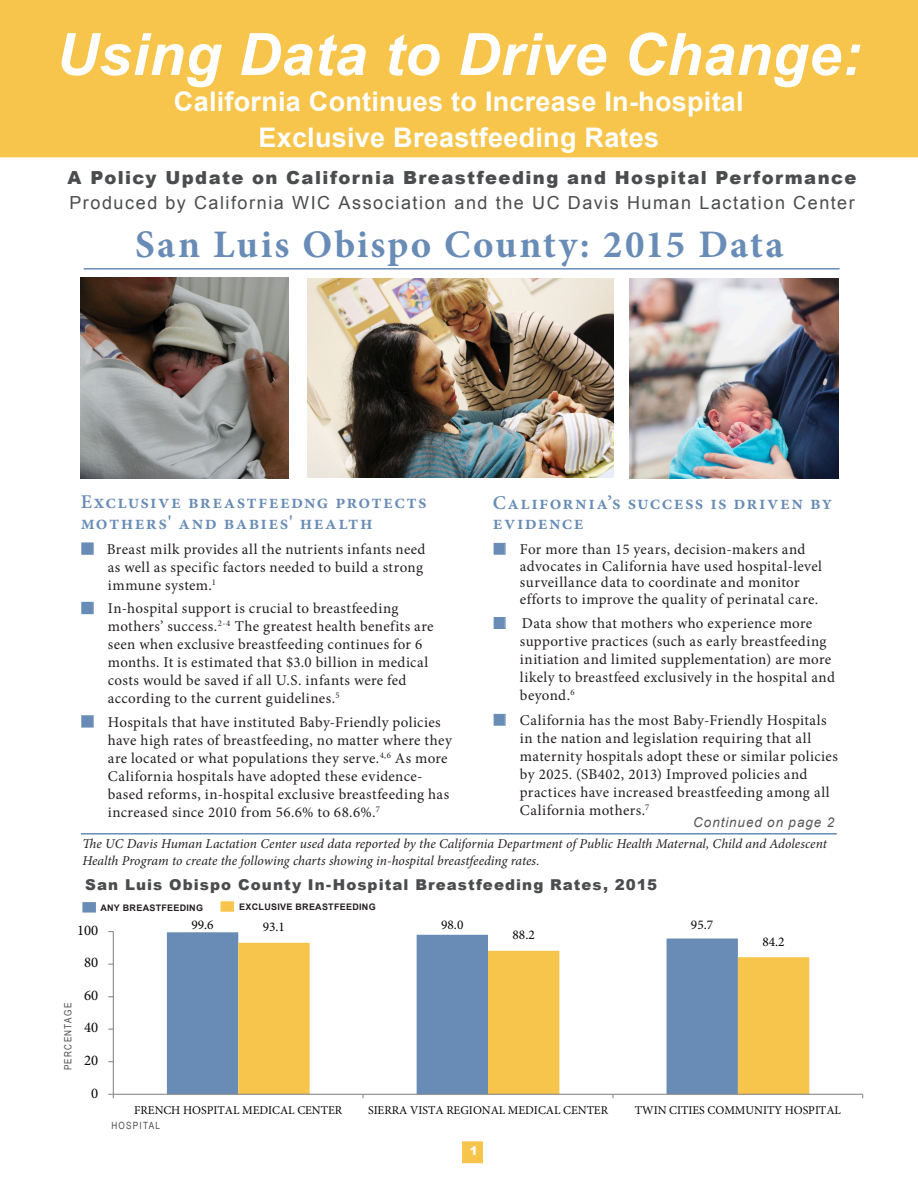
<style>
.page{position:relative;width:918px;height:1188px;background:#fff}
.page>*{position:absolute;margin:0;border:0;box-sizing:border-box;transform-origin:0 0}
.t1{font:italic 700 58.5px "Arial";letter-spacing:.01em;color:#fff}
.t2{font:700 39px "Minion Pro";letter-spacing:.055em;color:#688cb6}
.t3{font:700 27px/36px "Arial";letter-spacing:.01em;color:#fff;text-align:center}
.t4{font:600 19.5px/20.2px "Minion Pro";letter-spacing:.07em;color:#688cb6}
.t5{font:18px "Arial";letter-spacing:.085em;color:#4b4c4d}
.t6{font:900 18px "Arial";letter-spacing:.08em;color:#4b4c4d}
.t7{font:15px/18px "Minion Pro";letter-spacing:.025em;color:#231f20}
.t8{font:900 15px "Arial";letter-spacing:.07em;color:#4b4c4d}
.t9{font:14.7px "Minion Pro";color:#050504}
.t10{font:italic 13.5px/16.5px "Minion Pro";color:#231f20}
.t11{font:italic 13.5px "Arial";letter-spacing:.065em;color:#57585a}
.t12{font:13.35px "Minion Pro";color:#050504}
.t13{font:12px "Minion Pro";letter-spacing:-.005em;color:#050504}
.t14{font:900 12px "Arial";color:#fff}
.t15{font:10.05px "Arial Narrow";letter-spacing:.13em;color:#4b4c4d}
.t16{font:700 9px "Arial";letter-spacing:.03em;color:#231f20}
</style>
<div class="page">
<div style="left:494px;top:543px;width:11px;height:12px;border:1px solid #688cb6"></div>
<div style="left:494px;top:617px;width:11px;height:12px;border:1px solid #688cb6"></div>
<div style="left:494px;top:714px;width:11px;height:12px;border:1px solid #688cb6"></div>
<div style="left:81px;top:542px;width:13px;height:13px;border:2px solid #688cb6"></div>
<div style="left:81px;top:602px;width:13px;height:12px;border:2px solid #688cb6"></div>
<div style="left:81px;top:715px;width:13px;height:13px;border:2px solid #688cb6"></div>
<hr style="left:84px;top:268px;width:756px;height:2px;background:#688cb6">
<div style="left:462px;top:1141px;width:21px;height:22px;background:#f7c54b"></div>
<hr style="left:81px;top:833px;width:756px;height:2px;background:#688cb6">
<svg style="left:167px;top:932px;width:571px;height:162px;fill:#688cb6"></svg>
<svg style="left:238px;top:943px;width:571px;height:151px"></svg>
<hr style="left:113px;top:932px;width:1px;height:162px;background:#878686">
<hr style="left:113px;top:1094px;width:750px;height:1px;background:#878686">
<svg style="left:108px;top:1094px;width:6px;height:4px"></svg>
<div style="left:0;top:0;width:918px;height:157px;background:#f7c54b"></div>
<img style="left:630px;top:279px;width:208px;height:200px">
<img style="left:80px;top:278px;width:209px;height:201px">
<div style="left:82px;top:902px;width:14px;height:11px;background:#688cb6;border:2px solid #688cb6"></div>
<div style="left:221px;top:901px;width:13px;height:11px;background:#f7c54b;border:2px solid #f7c54b"></div>
<img style="left:308px;top:279px;width:305px;height:198px">
<svg style="left:494px;top:543px;width:11px;height:11px"></svg>
<svg style="left:494px;top:617px;width:11px;height:11px"></svg>
<svg style="left:494px;top:714px;width:11px;height:11px"></svg>
<svg style="left:82px;top:543px;width:11px;height:11px"></svg>
<svg style="left:82px;top:602px;width:11px;height:11px"></svg>
<svg style="left:82px;top:716px;width:11px;height:11px"></svg>
<h1 class="t1" style="left:56px;top:15px;width:807px">Using Data to Drive Change:</h1>
<h3 class="t3" style="left:174px;top:84px;width:571px">California Continues to Increase In-hospital<br>Exclusive Breastfeeding Rates</h3>
<p class="t6" style="left:68px;top:164px;width:790px">A Policy Update on California Breastfeeding and Hospital Performance</p>
<p class="t5" style="left:70px;top:191px;width:787px">Produced by California WIC Association and the UC Davis Human Lactation Center</p>
<p class="t2" style="left:135px;top:217px;width:650px">San Luis Obispo County: 2015 Data</p>
<h3 class="t4" style="left:81px;top:491px;width:347px;line-height:21px">Exclusive breastfeedng protects mothers' and babies' health</h3>
<p class="t7" style="left:107px;top:540px;width:320px">Breast milk provides all the nutrients infants need as well as specific factors needed to build a strong immune system.<sup>1</sup></p>
<p class="t7" style="left:108px;top:600px;width:327px">In-hospital support is crucial to breastfeeding mothers’ success.<sup>2-4</sup> The greatest health benefits are seen when exclusive breastfeeding continues for 6 months. It is estimated that $3.0 billion in medical costs would be saved if all U.S. infants were fed according to the current guidelines.<sup>5</sup></p>
<p class="t7" style="left:108px;top:713px;width:346px">Hospitals that have instituted Baby-Friendly policies have high rates of breastfeeding, no matter where they are located or what populations they serve.<sup>4,6</sup> As more California hospitals have adopted these evidence&shy;based reforms, in-hospital exclusive breastfeeding has increased since 2010 from 56.6% to 68.6%.<sup>7</sup></p>
<h3 class="t4" style="left:493px;top:493px;width:341px">California’s success is driven by evidence</h3>
<p class="t7" style="left:520px;top:541px;width:303px;line-height:16.5px">For more than 15 years, decision-makers and advocates in California have used hospital-level surveillance data to coordinate and monitor efforts to improve the quality of perinatal care.</p>
<p class="t7" style="left:520px;top:615px;width:316px">Data show that mothers who experience more supportive practices (such as early breastfeeding initiation and limited supplementation) are more likely to breastfeed exclusively in the hospital and beyond.<sup>6</sup></p>
<p class="t7" style="left:520px;top:712px;width:319px">California has the most Baby-Friendly Hospitals in the nation and legislation requiring that all maternity hospitals adopt these or similar policies by 2025. (SB402, 2013) Improved policies and practices have increased breastfeeding among all California mothers.<sup>7</sup></p>
<p class="t11" style="left:693px;top:813px;width:143px">Continued on page 2</p>
<p class="t10" style="left:82px;top:836px;width:746px">The UC Davis Human Lactation Center used data reported by the California Department of Public Health Maternal, Child and Adolescent<br>Health Program to create the following charts showing in-hospital breastfeeding rates.</p>
<p class="t8" style="left:85px;top:874px;width:573px">San Luis Obispo County In-Hospital Breastfeeding Rates, 2015</p>
<p class="t16" style="left:100px;top:902px;width:104px">ANY BREASTFEEDING</p>
<p class="t16" style="left:239px;top:901px;width:138px">EXCLUSIVE BREASTFEEDING</p>
<p class="t9" style="left:77px;top:920px;width:23px">100</p>
<p class="t9" style="left:84px;top:953px;width:16px">80</p>
<p class="t15" style="left:61px;top:1070px;width:69px;rotate:-90deg">PERCENTAGE</p>
<p class="t9" style="left:84px;top:985px;width:16px">60</p>
<p class="t9" style="left:84px;top:1018px;width:16px">40</p>
<p class="t9" style="left:84px;top:1050px;width:16px">20</p>
<p class="t9" style="left:91px;top:1083px;width:9px">0</p>
<p class="t12" style="left:191px;top:916px;width:24px">99.6</p>
<p class="t12" style="left:263px;top:918px;width:24px">93.1</p>
<p class="t12" style="left:441px;top:916px;width:24px">98.0</p>
<p class="t12" style="left:691px;top:916px;width:24px">95.7</p>
<p class="t12" style="left:513px;top:926px;width:24px">88.2</p>
<p class="t12" style="left:762px;top:932px;width:24px">84.2</p>
<p class="t13" style="left:134px;top:1102px;width:210px">FRENCH HOSPITAL MEDICAL CENTER</p>
<p class="t13" style="left:368px;top:1102px;width:242px">SIERRA VISTA REGIONAL MEDICAL CENTER</p>
<p class="t13" style="left:635px;top:1102px;width:208px">TWIN CITIES COMMUNITY HOSPITAL</p>
<p class="t15" style="left:111px;top:1118px;width:50px">HOSPITAL</p>
<p class="t14" style="left:470px;top:1142px;width:10px">1</p>
</div>
